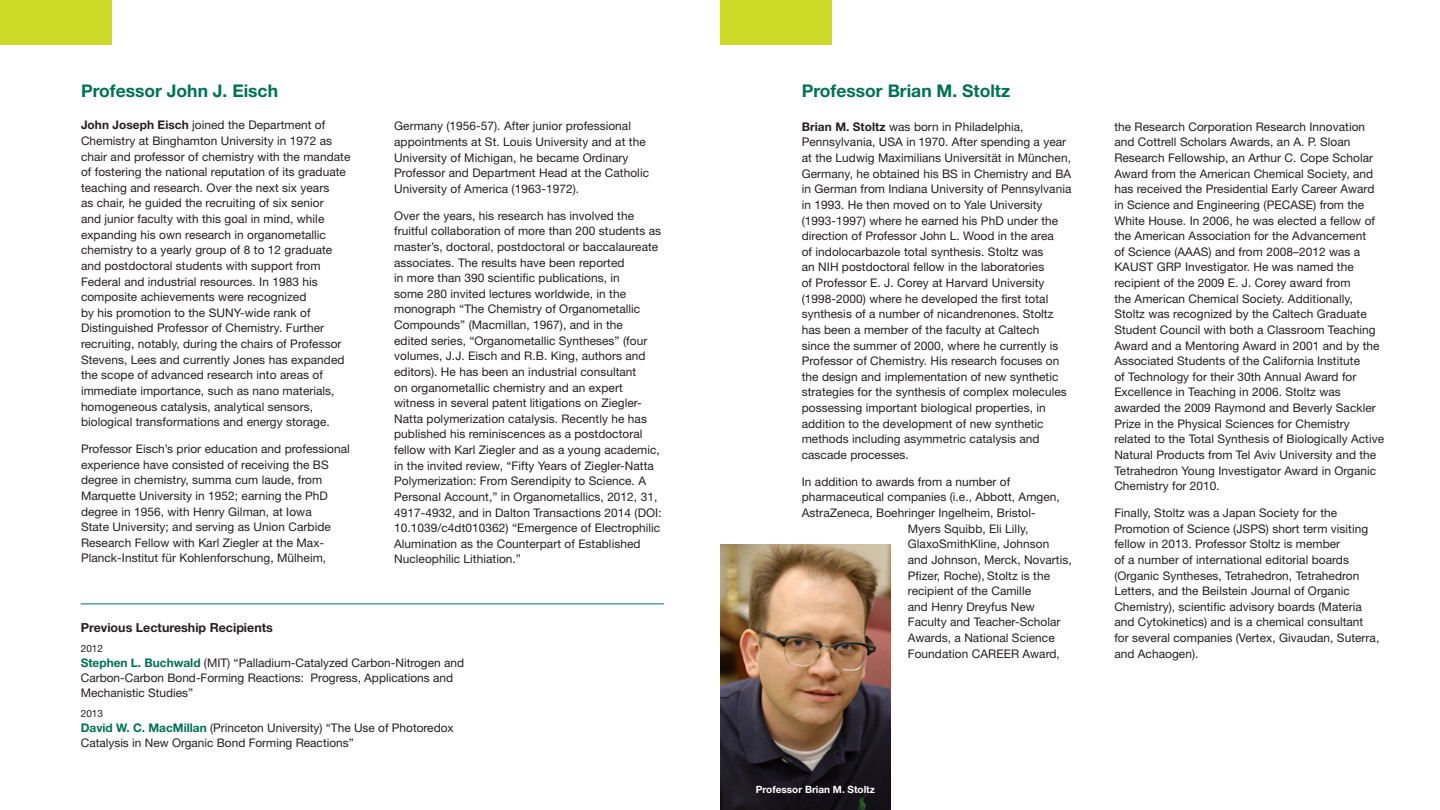
<style>
.page{position:relative;width:1440px;height:810px;background:#fff}
.page>*{position:absolute;margin:0;border:0;box-sizing:border-box;transform-origin:0 0}
._11_16_helv_roman{font:700 17.5px "Helvetica Neue";color:#007055}
.t1{font:700 12.5px "Helvetica Neue";color:#231f20}
.body{font:11.88px/15.6px "Helvetica Neue";letter-spacing:.005em;color:#231f20}
.t2{font:700 10px "Helvetica Neue";color:#fff}
.t3{font:10px "Helvetica Neue";color:#231f20}
.s1{font-weight:700}
.s2{font-weight:700;color:#007055}
</style>
<div class="page">
<img style="left:721px;top:545px;width:170px;height:265px">
<div style="left:0;top:0;width:111px;height:45px;background:#cddb28"></div>
<div style="left:720px;top:0;width:111px;height:45px;background:#cddb28"></div>
<hr style="left:81px;top:603px;width:583px;height:1px;background:#007055">
<p class="_11_16_helv_roman" style="left:81px;top:80px;width:199px">Professor John J. Eisch</p>
<p class="body" style="left:81px;top:117px;width:271px"><span class="s1">John Joseph Eisch</span> joined the Department of Chemistry at Binghamton University in 1972 as chair and professor of chemistry with the mandate of fostering the national reputation of its graduate teaching and research. Over the next six years<br>as chair, he guided the recruiting of six senior<br>and junior faculty with this goal in mind, while expanding his own research in organometallic chemistry to a yearly group of 8 to 12 graduate and postdoctoral students with support from Federal and industrial resources. In 1983 his composite achievements were recognized<br>by his promotion to the SUNY-wide rank of Distinguished Professor of Chemistry. Further recruiting, notably, during the chairs of Professor Stevens, Lees and currently Jones has expanded the scope of advanced research into areas of immediate importance, such as nano materials, homogeneous catalysis, analytical sensors, biological transformations and energy storage.</p>
<p class="body" style="left:81px;top:441px;width:270px">Professor Eisch’s prior education and professional experience have consisted of receiving the BS degree in chemistry, summa cum laude, from Marquette University in 1952; earning the PhD degree in 1956, with Henry Gilman, at Iowa<br>State University; and serving as Union Carbide Research Fellow with Karl Ziegler at the Max-Planck-Institut für Kohlenforschung, Mülheim,</p>
<p class="body" style="left:394px;top:118px;width:256px">Germany (1956-57). After junior professional appointments at St. Louis University and at the University of Michigan, he became Ordinary Professor and Department Head at the Catholic University of America (1963-1972).</p>
<p class="body" style="left:394px;top:208px;width:269px">Over the years, his research has involved the fruitful collaboration of more than 200 students as master’s, doctoral, postdoctoral or baccalaureate associates. The results have been reported<br>in more than 390 scientific publications, in<br>some 280 invited lectures worldwide, in the monograph “The Chemistry of Organometallic Compounds” (Macmillan, 1967), and in the<br>edited series, “Organometallic Syntheses” (four volumes, J.J. Eisch and R.B. King, authors and editors). He has been an industrial consultant<br>on organometallic chemistry and an expert witness in several patent litigations on Ziegler-Natta polymerization catalysis. Recently he has published his reminiscences as a postdoctoral fellow with Karl Ziegler and as a young academic, in the invited review, “Fifty Years of Ziegler-Natta Polymerization: From Serendipity to Science. A Personal Account,” in Organometallics, 2012, 31, 4917-4932, and in Dalton Transactions 2014 (DOI:<br>10.1039/c4dt010362) “Emergence of Electrophilic Alumination as the Counterpart of Established Nucleophilic Lithiation.”</p>
<p class="t1" style="left:81px;top:619px;width:194px">Previous Lectureship Recipients</p>
<p class="t3" style="left:81px;top:642px;width:24px">2012</p>
<p class="body" style="left:81px;top:655px;width:385px;line-height:15px"><span class="s2">Stephen L. Buchwald</span> (MIT) “Palladium-Catalyzed Carbon-Nitrogen and<br>Carbon-Carbon Bond-Forming Reactions: Progress, Applications and<br>Mechanistic Studies”</p>
<p class="t3" style="left:81px;top:707px;width:24px">2013</p>
<p class="body" style="left:81px;top:720px;width:374px;line-height:15px"><span class="s2">David W. C. MacMillan</span> (Princeton University) “The Use of Photoredox<br>Catalysis in New Organic Bond Forming Reactions”</p>
<p class="_11_16_helv_roman" style="left:802px;top:80px;width:210px">Professor Brian M. Stoltz</p>
<p class="body" style="left:802px;top:119px;width:271px"><span class="s1">Brian M. Stoltz</span> was born in Philadelphia, Pennsylvania, USA in 1970. After spending a year at the Ludwig Maximilians Universität in München, Germany, he obtained his BS in Chemistry and BA in German from Indiana University of Pennsylvania in 1993. He then moved on to Yale University (1993-1997) where he earned his PhD under the direction of Professor John L. Wood in the area<br>of indolocarbazole total synthesis. Stoltz was<br>an NIH postdoctoral fellow in the laboratories<br>of Professor E. J. Corey at Harvard University (1998-2000) where he developed the first total synthesis of a number of nicandrenones. Stoltz has been a member of the faculty at Caltech<br>since the summer of 2000, where he currently is Professor of Chemistry. His research focuses on the design and implementation of new synthetic strategies for the synthesis of complex molecules possessing important biological properties, in addition to the development of new synthetic methods including asymmetric catalysis and cascade processes.</p>
<p class="body" style="left:802px;top:474px;width:210px">In addition to awards from a number of</p>
<p class="body" style="left:802px;top:489px;width:260px">pharmaceutical companies (i.e., Abbott, Amgen,</p>
<p class="body" style="left:802px;top:505px;width:236px">AstraZeneca, Boehringer Ingelheim, Bristol-</p>
<p class="body" style="left:908px;top:520px;width:122px">Myers Squibb, Eli Lilly,</p>
<p class="body" style="left:908px;top:536px;width:143px">GlaxoSmithKline, Johnson</p>
<p class="body" style="left:908px;top:552px;width:165px">and Johnson, Merck, Novartis,</p>
<p class="body" style="left:908px;top:567px;width:144px">Pfizer, Roche), Stoltz is the</p>
<p class="body" style="left:908px;top:583px;width:125px">recipient of the Camille</p>
<p class="body" style="left:908px;top:599px;width:128px">and Henry Dreyfus New</p>
<p class="body" style="left:908px;top:614px;width:154px">Faculty and Teacher-Scholar</p>
<p class="body" style="left:908px;top:630px;width:148px">Awards, a National Science</p>
<p class="body" style="left:908px;top:645px;width:154px">Foundation CAREER Award,</p>
<p class="body" style="left:1114px;top:119px;width:271px">the Research Corporation Research Innovation and Cottrell Scholars Awards, an A. P. Sloan Research Fellowship, an Arthur C. Cope Scholar Award from the American Chemical Society, and has received the Presidential Early Career Award in Science and Engineering (PECASE) from the White House. In 2006, he was elected a fellow of the American Association for the Advancement<br>of Science (AAAS) and from 2008–2012 was a KAUST GRP Investigator. He was named the recipient of the 2009 E. J. Corey award from<br>the American Chemical Society. Additionally, Stoltz was recognized by the Caltech Graduate Student Council with both a Classroom Teaching Award and a Mentoring Award in 2001 and by the Associated Students of the California Institute<br>of Technology for their 30th Annual Award for Excellence in Teaching in 2006. Stoltz was awarded the 2009 Raymond and Beverly Sackler Prize in the Physical Sciences for Chemistry related to the Total Synthesis of Biologically Active Natural Products from Tel Aviv University and the Tetrahedron Young Investigator Award in Organic Chemistry for 2010.</p>
<p class="body" style="left:1114px;top:505px;width:267px">Finally, Stoltz was a Japan Society for the Promotion of Science (JSPS) short term visiting fellow in 2013. Professor Stoltz is member<br>of a number of international editorial boards (Organic Syntheses, Tetrahedron, Tetrahedron Letters, and the Beilstein Journal of Organic Chemistry), scientific advisory boards (Materia and Cytokinetics) and is a chemical consultant for several companies (Vertex, Givaudan, Suterra, and Achaogen).</p>
<p class="t2" style="left:756px;top:783px;width:121px">Professor Brian M. Stoltz</p>
</div>
